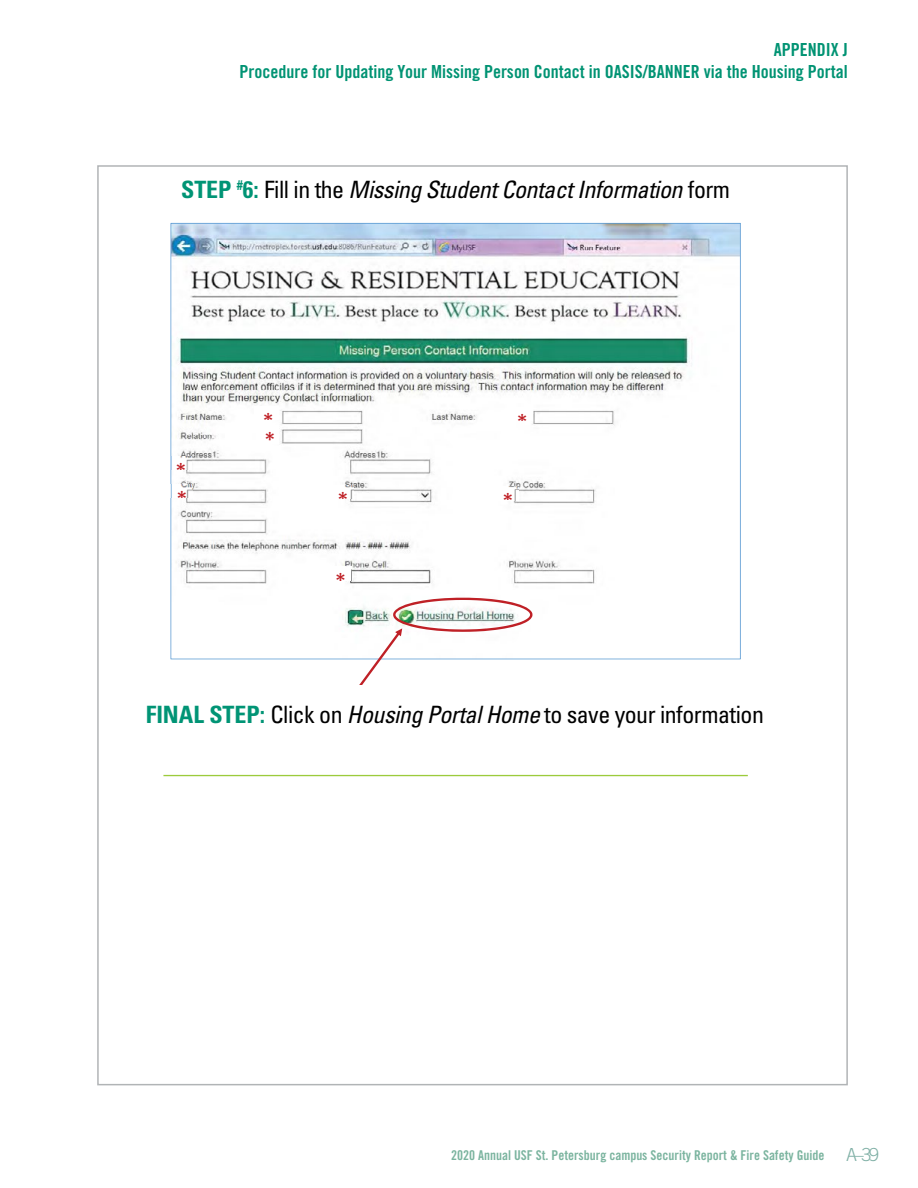
<style>
.page{position:relative;width:918px;height:1188px;background:#fff}
.page>*{position:absolute;margin:0;border:0;box-sizing:border-box;transform-origin:0 0}
.t1{font:condensed 23.85px "Univers LT Std";letter-spacing:-.02em;color:#000}
.t2{font:italic condensed 23.85px "Univers LT Std";letter-spacing:-.02em;color:#000}
.t3{font:23.4px/18.6px "Calibri";color:#bf2026}
.subtitles_teal_k{font:18px/21.6px "Trade Gothic LT Std Bd Cn 20";color:#009373;text-align:right}
.t4{font:13.5px "Trade Gothic LT Std Bd Cn 20";color:#7bb49f}
.s1{font-weight:700;font-style:normal;color:#009475}
.s2{font-style:normal}
.s3{font-weight:700;color:#009475}
.s4{font-style:italic}
.s5{font-family:"Trade Gothic LT Std";font-weight:300;font-size:18px;color:#80b0a6}
</style>
<div class="page">
<svg style="left:171px;top:223px;width:570px;height:436px"></svg>
<div style="left:255px;top:407px;width:24px;height:13px;background:#fff"></div>
<div style="left:256px;top:425px;width:23px;height:18px;background:#fff"></div>
<div style="left:509px;top:407px;width:24px;height:14px;background:#fff"></div>
<img style="left:327px;top:567px;width:24px;height:13px">
<img style="left:170px;top:456px;width:22px;height:14px">
<img style="left:170px;top:484px;width:23px;height:14px">
<img style="left:329px;top:485px;width:25px;height:14px">
<img style="left:494px;top:487px;width:25px;height:13px">
<svg style="left:342px;top:593px;width:190px;height:92px"></svg>
<hr style="left:163px;top:775px;width:585px;height:1px;background:#9ccb3c">
<p class="subtitles_teal_k" style="left:240px;top:39px;width:610px">APPENDIX J<br>Procedure for Updating Your Missing Person Contact in OASIS/BANNER via the Housing Portal</p>
<p class="t2" style="left:181px;top:175px;width:551px"><span class="s1">STEP</span> <sup>#</sup><span class="s1">6:</span> <span class="s2">Fill in the</span> Missing Student Contact Information <span class="s2">form</span></p>
<p class="t3" style="left:175px;top:457px;width:14px;line-height:28.2px">* *</p>
<p class="t3" style="left:263px;top:412px;width:15px">* *</p>
<p class="t3" style="left:516px;top:413px;width:13px">*</p>
<p class="t3" style="left:337px;top:491px;width:13px">*</p>
<p class="t3" style="left:502px;top:492px;width:13px">*</p>
<p class="t3" style="left:335px;top:572px;width:13px">*</p>
<p class="t1" style="left:146px;top:700px;width:620px"><span class="s3">FINAL STEP:</span> Click on <span class="s4">Housing Portal Home</span> to save your information</p>
<p class="t4" style="left:451px;top:1147px;width:429px">2020 Annual USF St. Petersburg campus Security Report &amp; Fire Safety Guide <span class="s5">A–39</span></p>
</div>
